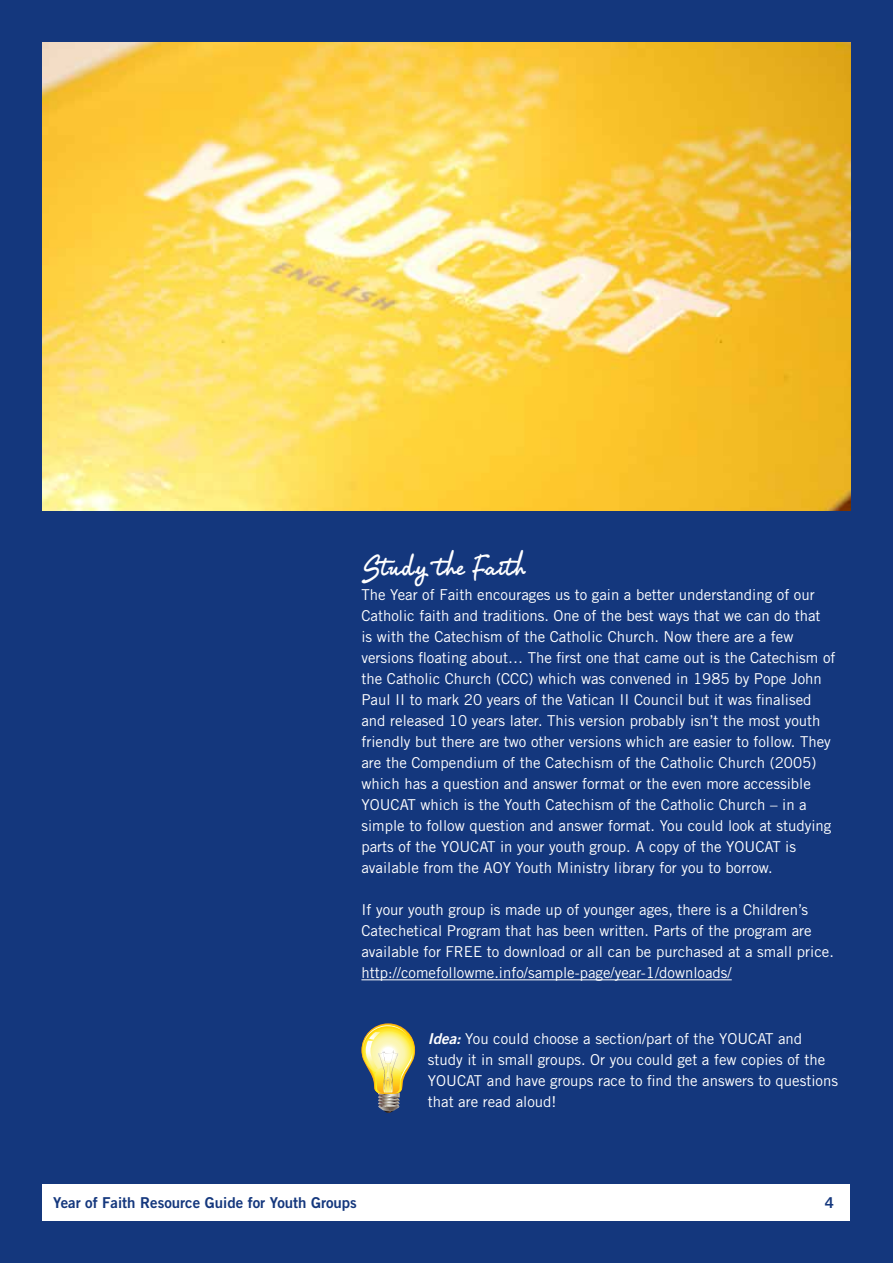
<style>
.page{position:relative;width:893px;height:1263px;background:#14377d}
.page>*{position:absolute;margin:0;border:0;box-sizing:border-box;transform-origin:0 0}
.t1{font:31.5px "PR8 Charade";color:#fff}
.t2{font:15px/21px "Trade Gothic LT Std";color:#fff}
.t3{font:15px "Trade Gothic LT Std Bd 2";color:#14377d}
.s1{font-family:"Trade Gothic LT Std Bd 2 Obl"}
</style>
<div class="page">
<hr style="left:361px;top:979px;width:371px;height:1px;background:#fff">
<svg style="left:361px;top:1023px;width:54px;height:90px"></svg>
<img style="left:43px;top:43px;width:807px;height:467px">
<div style="left:43px;top:1184px;width:807px;height:36px;background:#fff"></div>
<h1 class="t1" style="left:361px;top:544px;width:166px">Study the Faith</h1>
<p class="t2" style="left:361px;top:584px;width:476px">The Year of Faith encourages us to gain a better understanding of our Catholic faith and traditions. One of the best ways that we can do that<br>is with the Catechism of the Catholic Church. Now there are a few versions floating about… The first one that came out is the Catechism of the Catholic Church (CCC) which was convened in 1985 by Pope John Paul II to mark 20 years of the Vatican II Council but it was finalised and released 10 years later. This version probably isn’t the most youth friendly but there are two other versions which are easier to follow. They are the Compendium of the Catechism of the Catholic Church (2005) which has a question and answer format or the even more accessible YOUCAT which is the Youth Catechism of the Catholic Church – in a simple to follow question and answer format. You could look at studying parts of the YOUCAT in your youth group. A copy of the YOUCAT is available from the AOY Youth Ministry library for you to borrow.</p>
<p class="t2" style="left:361px;top:899px;width:474px">If your youth group is made up of younger ages, there is a Children’s Catechetical Program that has been written. Parts of the program are available for FREE to download or all can be purchased at a small price. http://comefollowme.info/sample-page/year-1/downloads/</p>
<p class="t2" style="left:428px;top:1028px;width:412px"><span class="s1">Idea:</span> You could choose a section/part of the YOUCAT and study it in small groups. Or you could get a few copies of the YOUCAT and have groups race to find the answers to questions that are read aloud!</p>
<p class="t3" style="left:53px;top:1193px;width:305px">Year of Faith Resource Guide for Youth Groups</p>
<p class="t3" style="left:825px;top:1193px;width:11px">4</p>
</div>
